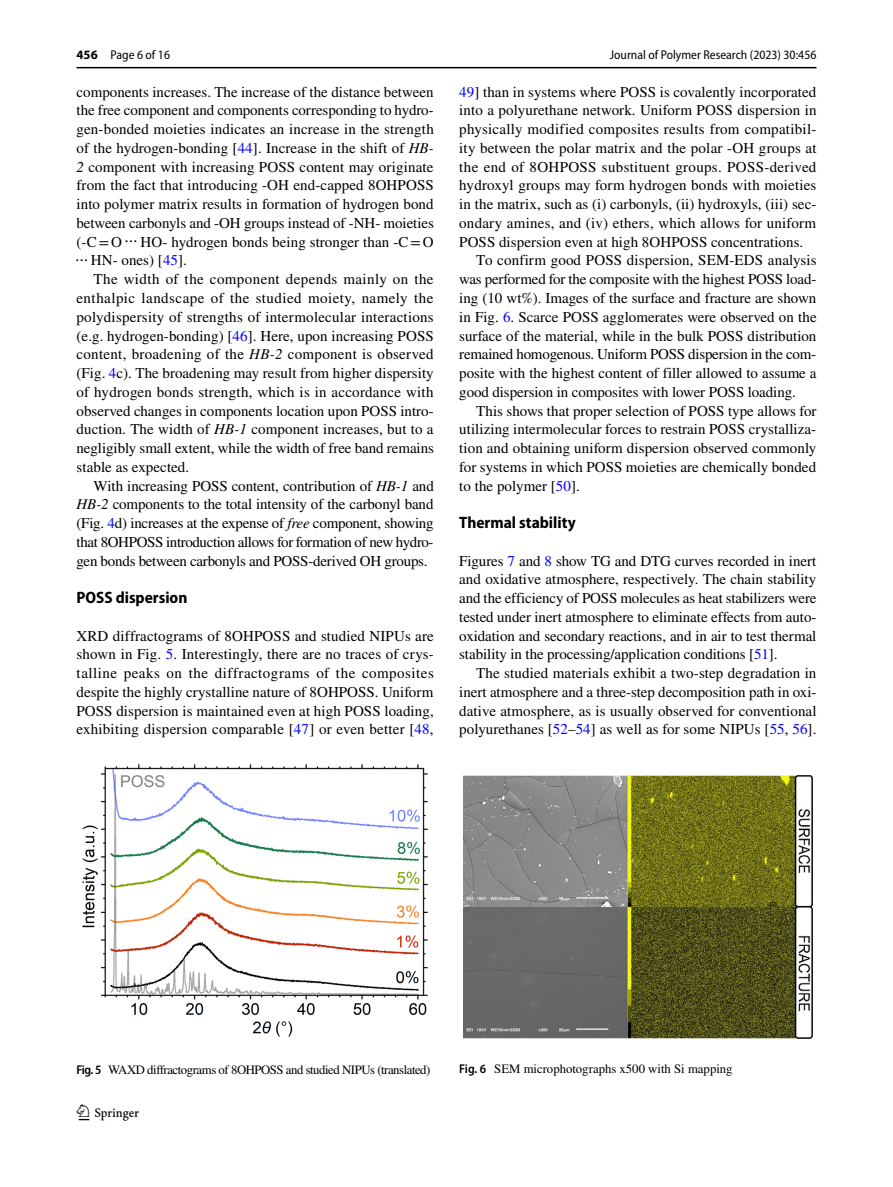
<style>
.page{position:relative;width:893px;height:1187px;background:#fff}
.page>*{position:absolute;margin:0;border:0;box-sizing:border-box;transform-origin:0 0}
.t1{font:22.5px "Springnew Regular 2";color:#000}
.t2{font:700 semi-condensed 16.5px "Myriad Pro";color:#000}
.t3{font:15px/18.8px "STIX";letter-spacing:.005em;color:#000;text-align:justify}
.t4{font:15px "STIX";letter-spacing:-.015em;color:#000}
.t5{font:12.75px "STIX";letter-spacing:-.035em;color:#000}
.t6{font:semi-condensed 12.75px "Myriad Pro";color:#000}
.t7{font:12.75px "STIX";color:#000}
.s1{font-weight:700;font-stretch:normal}
.s2{color:#00f}
.s3{font-style:italic}
.s4{font-family:"STIX Math Script"}
.s5{font-family:"STIX Math Script Regular 2"}
.s6{font-family:"Myriad Pro";font-weight:600;font-stretch:semi-condensed}
</style>
<div class="page">
<hr style="left:77px;top:67px;width:739px;height:1px;background:#000">
<img style="left:82px;top:764px;width:346px;height:273px">
<div style="left:459px;top:775px;width:357px;height:262px;background:linear-gradient(to bottom,#fff,#fff)"></div>
<img style="left:463px;top:775px;width:349px;height:262px">
<p class="t6" style="left:77px;top:48px;width:95px"><span class="s1">456</span> Page 6 of 16</p>
<p class="t3" style="left:75px;top:83px;width:360px">components increases. The increase of the distance between the free component and components corresponding to hydro&shy;gen-bonded moieties indicates an increase in the strength of the hydrogen-bonding [<span class="s2">44</span>]. Increase in the shift of <span class="s3">HB-2</span> component with increasing POSS content may originate from the fact that introducing -OH end-capped 8OHPOSS into polymer matrix results in formation of hydrogen bond between carbonyls and -OH groups instead of -NH- moieties (-C=O <span class="s4">⋯</span> HO- hydrogen bonds being stronger than -C=O <span class="s5">⋯</span> HN- ones) [<span class="s2">45</span>].</p>
<p class="t3" style="left:77px;top:271px;width:359px;text-indent:17px">The width of the component depends mainly on the enthalpic landscape of the studied moiety, namely the polydispersity of strengths of intermolecular interactions (e.g. hydrogen-bonding) [<span class="s2">46</span>]. Here, upon increasing POSS content, broadening of the <span class="s3">HB-2</span> component is observed (Fig. <span class="s2">4</span>c). The broadening may result from higher dispersity of hydrogen bonds strength, which is in accordance with observed changes in components location upon POSS intro&shy;duction. The width of <span class="s3">HB-1</span> component increases, but to a negligibly small extent, while the width of free band remains stable as expected.</p>
<p class="t3" style="left:77px;top:477px;width:359px;text-indent:17px">With increasing POSS content, contribution of <span class="s3">HB-1</span> and <span class="s3">HB-2</span> components to the total intensity of the carbonyl band (Fig. <span class="s2">4</span>d) increases at the expense of <span class="s3">free</span> component, showing that 8OHPOSS introduction allows for formation of new hydro&shy;gen bonds between carbonyls and POSS-derived OH groups.</p>
<p class="t2" style="left:77px;top:588px;width:112px">POSS dispersion</p>
<p class="t3" style="left:77px;top:627px;width:359px">XRD diffractograms of 8OHPOSS and studied NIPUs are shown in Fig. <span class="s2">5</span>. Interestingly, there are no traces of crys&shy;talline peaks on the diffractograms of the composites despite the highly crystalline nature of 8OHPOSS. Uniform POSS dispersion is maintained even at high POSS loading, exhibiting dispersion comparable [<span class="s2">47</span>] or even better [<span class="s2">48</span>,</p>
<p class="t6" style="left:610px;top:48px;width:208px">Journal of Polymer Research (2023) 30:456</p>
<p class="t3" style="left:459px;top:83px;width:359px"><span class="s2">49</span>] than in systems where POSS is covalently incorporated</p>
<p class="t3" style="left:459px;top:102px;width:359px">into a polyurethane network. Uniform POSS dispersion in</p>
<p class="t3" style="left:459px;top:121px;width:359px">physically modified composites results from compatibil-</p>
<p class="t3" style="left:459px;top:139px;width:359px">ity between the polar matrix and the polar -OH groups at</p>
<p class="t3" style="left:459px;top:158px;width:359px">the end of 8OHPOSS substituent groups. POSS-derived</p>
<p class="t3" style="left:459px;top:177px;width:359px">hydroxyl groups may form hydrogen bonds with moieties</p>
<p class="t3" style="left:459px;top:196px;width:359px">in the matrix, such as (i) carbonyls, (ii) hydroxyls, (iii) sec-</p>
<p class="t3" style="left:459px;top:214px;width:358px">ondary amines, and (iv) ethers, which allows for uniform</p>
<p class="t3" style="left:459px;top:233px;width:346px">POSS dispersion even at high 8OHPOSS concentrations.</p>
<p class="t3" style="left:476px;top:252px;width:342px">To confirm good POSS dispersion, SEM-EDS analysis</p>
<p class="t4" style="left:459px;top:269px;width:359px">was performed for the composite with the highest POSS load-</p>
<p class="t3" style="left:459px;top:289px;width:359px">ing (10 wt%). Images of the surface and fracture are shown</p>
<p class="t3" style="left:459px;top:308px;width:359px">in Fig. <span class="s2">6</span>. Scarce POSS agglomerates were observed on the</p>
<p class="t3" style="left:459px;top:327px;width:359px">surface of the material, while in the bulk POSS distribution</p>
<p class="t4" style="left:459px;top:344px;width:358px">remained homogenous. Uniform POSS dispersion in the com-</p>
<p class="t3" style="left:459px;top:364px;width:359px">posite with the highest content of filler allowed to assume a</p>
<p class="t3" style="left:459px;top:383px;width:338px">good dispersion in composites with lower POSS loading.</p>
<p class="t3" style="left:476px;top:402px;width:342px">This shows that proper selection of POSS type allows for</p>
<p class="t3" style="left:459px;top:421px;width:358px">utilizing intermolecular forces to restrain POSS crystalliza-</p>
<p class="t3" style="left:459px;top:439px;width:359px">tion and obtaining uniform dispersion observed commonly</p>
<p class="t3" style="left:459px;top:458px;width:358px">for systems in which POSS moieties are chemically bonded</p>
<p class="t3" style="left:459px;top:477px;width:122px">to the polymer [<span class="s2">50</span>].</p>
<p class="t2" style="left:459px;top:513px;width:118px">Thermal stability</p>
<p class="t3" style="left:459px;top:552px;width:359px">Figures <span class="s2">7</span> and <span class="s2">8</span> show TG and DTG curves recorded in inert and oxidative atmosphere, respectively. The chain stability and the efficiency of POSS molecules as heat stabilizers were tested under inert atmosphere to eliminate effects from auto&shy;oxidation and secondary reactions, and in air to test thermal stability in the processing/application conditions [<span class="s2">51</span>].</p>
<p class="t3" style="left:459px;top:664px;width:359px;text-indent:17px">The studied materials exhibit a two-step degradation in inert atmosphere and a three-step decomposition path in oxi&shy;dative atmosphere, as is usually observed for conventional polyurethanes [<span class="s2">52</span>–<span class="s2">54</span>] as well as for some NIPUs [<span class="s2">55</span>, <span class="s2">56</span>].</p>
<p class="t5" style="left:77px;top:1060px;width:355px"><span class="s6">Fig. 5</span> WAXD diffractograms of 8OHPOSS and studied NIPUs (translated)</p>
<p class="t7" style="left:459px;top:1059px;width:275px"><span class="s6">Fig. 6</span> SEM microphotographs x500 with Si mapping</p>
<h1 class="t1" style="left:79px;top:1104px;width:62px">1 3</h1>
</div>
